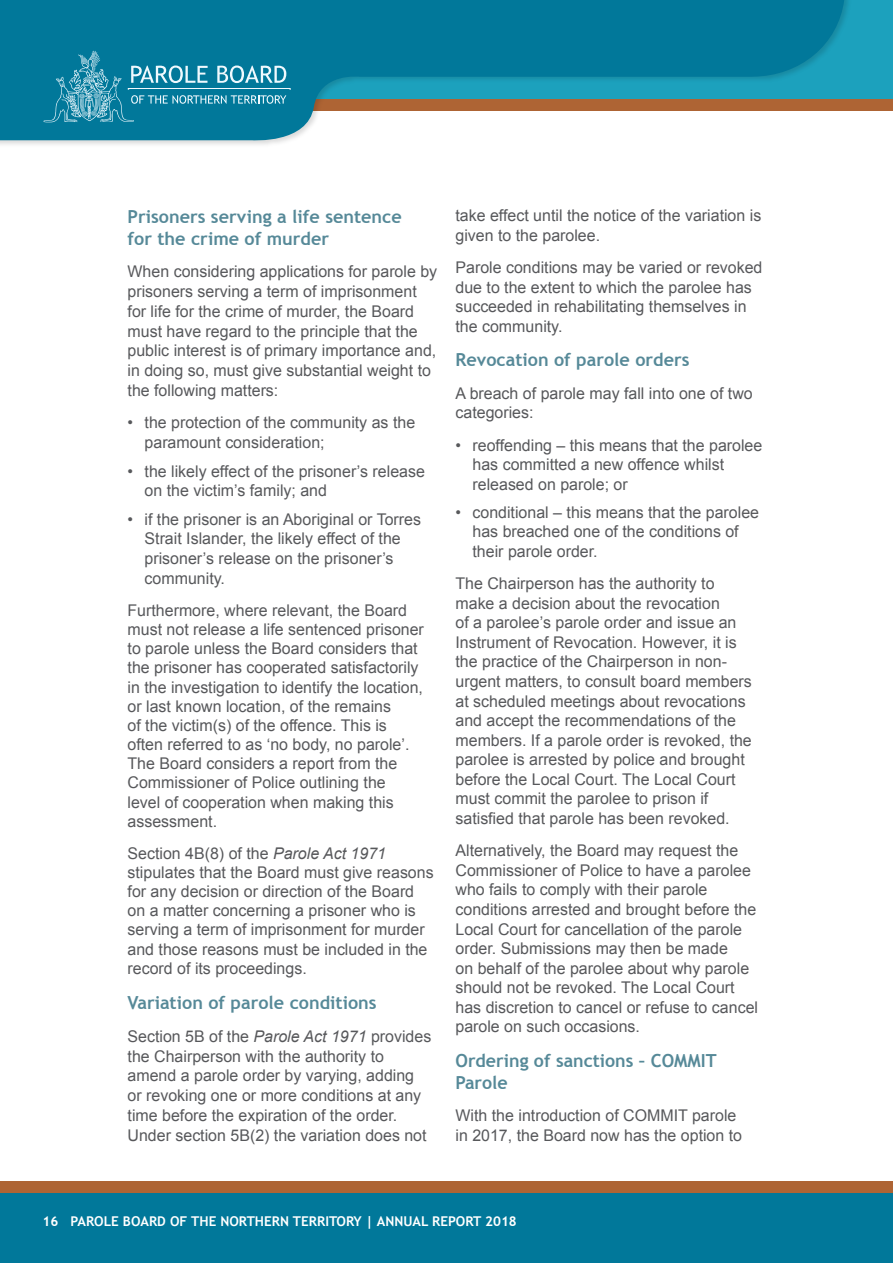
<style>
.page{position:relative;width:893px;height:1263px;background:#fff}
.page>*{position:absolute;margin:0;border:0;box-sizing:border-box;transform-origin:0 0}
.t1{font:700 18px/22px "Trebuchet MS";color:#568998}
.t2{font:16.2px/19.5px "Arial";color:#57585b}
.t3{font:700 13.5px "Trebuchet MS";color:#fff}
.s1{font-style:italic}
</style>
<div class="page">
<div style="left:0;top:0;width:893px;height:105px;background:#1ca1bd"></div>
<div style="left:0;top:99px;width:893px;height:11px;background:#ae6434"></div>
<svg style="left:0;top:0;width:844px;height:144px;fill:#01789a"></svg>
<svg style="left:43px;top:51px;width:248px;height:71px;background:#248ba8"></svg>
<div style="left:0;top:1185px;width:893px;height:78px;background:#01789a"></div>
<div style="left:0;top:1181px;width:893px;height:11px;background:#ae6434"></div>
<p class="t1" style="left:128px;top:205px;width:276px">Prisoners serving a life sentence for the crime of murder</p>
<p class="t2" style="left:128px;top:262px;width:311px">When considering applications for parole by prisoners serving a term of imprisonment for life for the crime of murder, the Board must have regard to the principle that the public interest is of primary importance and, in doing so, must give substantial weight to the following matters:</p>
<p class="t2" style="left:145px;top:413px;width:272px;text-indent:-17px">• the protection of the community as the paramount consideration;</p>
<p class="t2" style="left:145px;top:461px;width:282px;text-indent:-17px">• the likely effect of the prisoner’s release on the victim’s family; and</p>
<p class="t2" style="left:145px;top:509px;width:278px;text-indent:-17px">• if the prisoner is an Aboriginal or Torres Strait Islander, the likely effect of the prisoner’s release on the prisoner’s community.</p>
<p class="t2" style="left:128px;top:601px;width:298px">Furthermore, where relevant, the Board must not release a life sentenced prisoner to parole unless the Board considers that the prisoner has cooperated satisfactorily in the investigation to identify the location, or last known location, of the remains<br>of the victim(s) of the offence. This is often referred to as ‘no body, no parole’.<br>The Board considers a report from the Commissioner of Police outlining the<br>level of cooperation when making this assessment.</p>
<p class="t2" style="left:128px;top:844px;width:308px">Section 4B(8) of the <span class="s1">Parole Act 1971 </span>stipulates that the Board must give reasons for any decision or direction of the Board on a matter concerning a prisoner who is serving a term of imprisonment for murder and those reasons must be included in the record of its proceedings.</p>
<p class="t1" style="left:128px;top:992px;width:251px">Variation of parole conditions</p>
<p class="t2" style="left:128px;top:1026px;width:305px">Section 5B of the <span class="s1">Parole Act 1971</span> provides the Chairperson with the authority to amend a parole order by varying, adding or revoking one or more conditions at any time before the expiration of the order.<br>Under section 5B(2) the variation does not</p>
<p class="t2" style="left:455px;top:206px;width:307px">take effect until the notice of the variation is given to the parolee.</p>
<p class="t2" style="left:455px;top:258px;width:308px">Parole conditions may be varied or revoked due to the extent to which the parolee has succeeded in rehabilitating themselves in the community.</p>
<p class="t1" style="left:455px;top:349px;width:235px">Revocation of parole orders</p>
<p class="t2" style="left:455px;top:383px;width:299px">A breach of parole may fall into one of two categories:</p>
<p class="t2" style="left:472px;top:435px;width:291px;text-indent:-17px">• reoffending – this means that the parolee has committed a new offence whilst released on parole; or</p>
<p class="t2" style="left:472px;top:502px;width:288px;text-indent:-17px">• conditional – this means that the parolee has breached one of the conditions of their parole order.</p>
<p class="t2" style="left:455px;top:574px;width:298px">The Chairperson has the authority to make a decision about the revocation<br>of a parolee’s parole order and issue an Instrument of Revocation. However, it is the practice of the Chairperson in non&shy;urgent matters, to consult board members at scheduled meetings about revocations and accept the recommendations of the members. If a parole order is revoked, the parolee is arrested by police and brought before the Local Court. The Local Court must commit the parolee to prison if satisfied that parole has been revoked.</p>
<p class="t2" style="left:455px;top:841px;width:304px">Alternatively, the Board may request the Commissioner of Police to have a parolee who fails to comply with their parole conditions arrested and brought before the Local Court for cancellation of the parole order. Submissions may then be made<br>on behalf of the parolee about why parole should not be revoked. The Local Court has discretion to cancel or refuse to cancel parole on such occasions.</p>
<p class="t1" style="left:455px;top:1050px;width:263px">Ordering of sanctions – COMMIT<br>Parole</p>
<p class="t2" style="left:455px;top:1106px;width:288px">With the introduction of COMMIT parole in 2017, the Board now has the option to</p>
<p class="t3" style="left:43px;top:1213px;width:476px">16 PAROLE BOARD OF THE NORTHERN TERRITORY | ANNUAL REPORT 2018</p>
</div>
